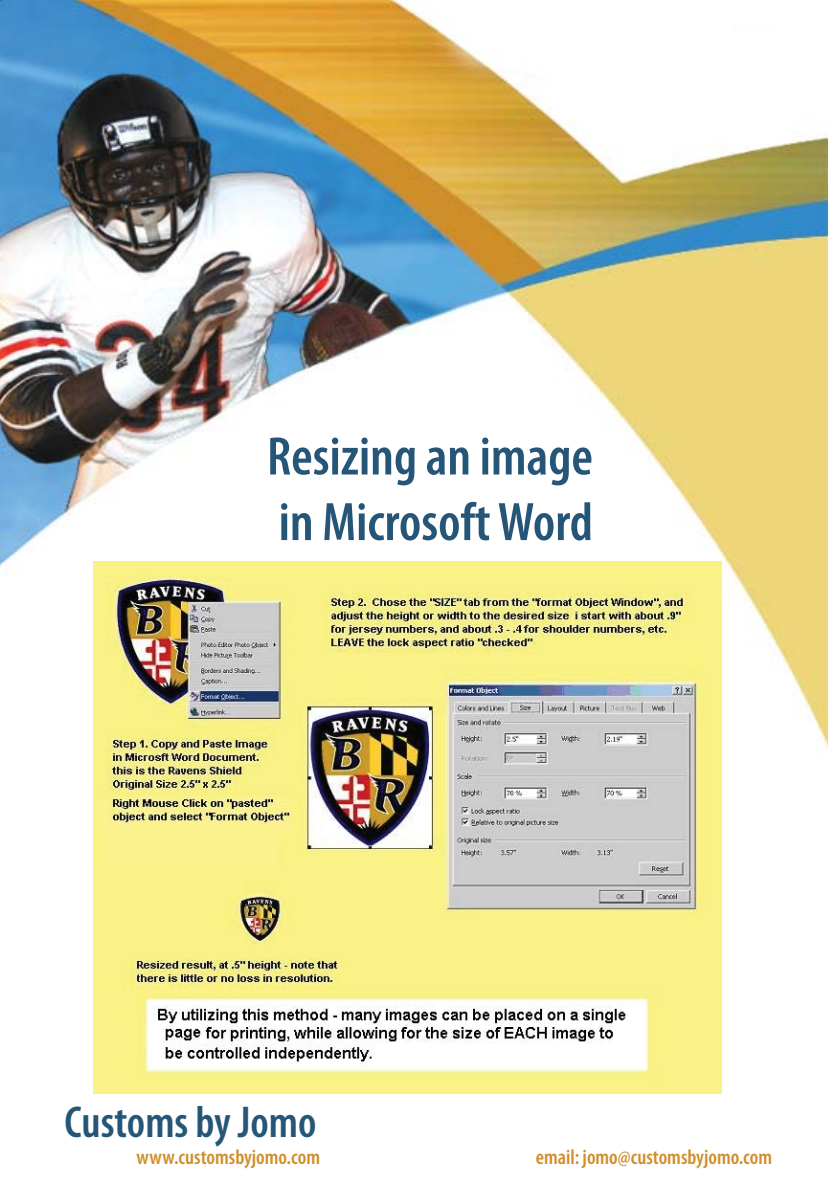
<style>
.page{position:relative;width:828px;height:1184px;background:#fff}
.page>*{position:absolute;margin:0;border:0;box-sizing:border-box;transform-origin:0 0}
.t1{font:600 condensed 54.6px/65.6px "Myriad Pro";color:#265677}
.t2{font:600 condensed 44.85px "Myriad Pro";color:#265677}
.t3{font:600 condensed 21px "Myriad Pro";color:#d08e2b}
</style>
<div class="page">
<img style="left:0;top:0;width:828px;height:1094px">
<img style="left:93px;top:561px;width:628px;height:532px">
<h1 class="t1" style="left:267px;top:429px;width:327px">Resizing an image in Microsoft Word</h1>
<h2 class="t2" style="left:65px;top:1104px;width:253px">Customs by Jomo</h2>
<p class="t3" style="left:137px;top:1149px;width:185px">www.customsbyjomo.com</p>
<p class="t3" style="left:536px;top:1149px;width:238px">email: jomo@customsbyjomo.com</p>
</div>
